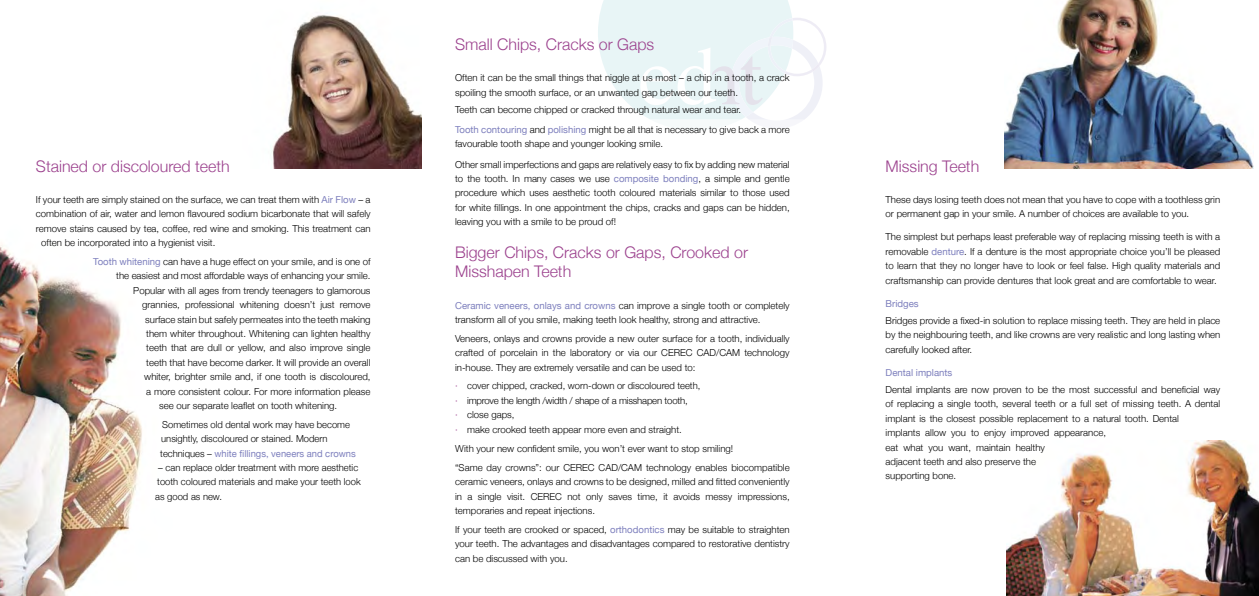
<style>
.page{position:relative;width:1259px;height:596px;background:#fff}
.page>*{position:absolute;margin:0;border:0;box-sizing:border-box;transform-origin:0 0}
.t1{font:300 16px/19px "Helvetica Neue";color:#9c428e}
.t2{font:300 9.6px/14.4px "Helvetica Neue";color:#000}
.t3{font:9.6px "Helvetica Neue";color:#7d7fbd}
.s1{font-weight:400;color:#7d7fbd}
.s2{color:#9c428e}
</style>
<div class="page">
<img style="left:1006px;top:440px;width:253px;height:155px">
<svg style="left:598px;top:0;width:228px;height:120px"></svg>
<img style="left:0;top:245px;width:142px;height:350px">
<img style="left:1004px;top:0;width:249px;height:168px">
<img style="left:271px;top:15px;width:151px;height:154px">
<h1 class="t1" style="left:36px;top:156px;width:195px">Stained or discoloured teeth</h1>
<p class="t2" style="left:36px;top:192px;width:336px">If your teeth are simply stained on the surface, we can treat them with <span class="s1">Air Flow</span> – a</p>
<p class="t2" style="left:36px;top:206px;width:336px">combination of air, water and lemon flavoured sodium bicarbonate that will safely</p>
<p class="t2" style="left:36px;top:221px;width:336px">remove stains caused by tea, coffee, red wine and smoking. This treatment can</p>
<p class="t2" style="left:41px;top:235px;width:176px">often be incorporated into a hygienist visit.</p>
<p class="t2" style="left:93px;top:254px;width:279px"><span class="s1">Tooth whitening</span> can have a huge effect on your smile, and is one of</p>
<p class="t2" style="left:116px;top:268px;width:256px">the easiest and most affordable ways of enhancing your smile.</p>
<p class="t2" style="left:133px;top:283px;width:239px">Popular with all ages from trendy teenagers to glamorous</p>
<p class="t2" style="left:142px;top:297px;width:230px">grannies, professional whitening doesn’t just remove</p>
<p class="t2" style="left:145px;top:311px;width:227px">surface stain but safely permeates into the teeth making</p>
<p class="t2" style="left:146px;top:326px;width:226px">them whiter throughout. Whitening can lighten healthy</p>
<p class="t2" style="left:146px;top:340px;width:226px">teeth that are dull or yellow, and also improve single</p>
<p class="t2" style="left:146px;top:355px;width:226px">teeth that have become darker. It will provide an overall</p>
<p class="t2" style="left:144px;top:369px;width:228px">whiter, brighter smile and, if one tooth is discoloured,</p>
<p class="t2" style="left:146px;top:383px;width:226px">a more consistent colour. For more information please</p>
<p class="t2" style="left:159px;top:398px;width:179px">see our separate leaflet on tooth whitening.</p>
<p class="t2" style="left:160px;top:416px;width:197px">Sometimes old dental work may have become unsightly, discoloured or stained. Modern techniques – <span class="s1">white fillings, veneers and crowns</span></p>
<p class="t2" style="left:155px;top:460px;width:207px;text-indent:3px">– can replace older treatment with more aesthetic tooth coloured materials and make your teeth look as good as new.</p>
<h1 class="t1" style="left:455px;top:34px;width:201px">Small Chips, Cracks or Gaps</h1>
<p class="t2" style="left:455px;top:70px;width:336px">Often it can be the small things that niggle at us most – a chip in a tooth, a crack spoiling the smooth surface, or an unwanted gap between our teeth.</p>
<p class="t2" style="left:455px;top:99px;width:336px;line-height:20.1px">Teeth can become chipped or cracked through natural wear and tear.<br><span class="s1">Tooth contouring</span> and <span class="s1">polishing</span> might be all that is necessary to give back a more</p>
<p class="t2" style="left:455px;top:134px;width:336px;line-height:20.1px">favourable tooth shape and younger looking smile.<br>Other small imperfections and gaps are relatively easy to fix by adding new material</p>
<p class="t2" style="left:455px;top:171px;width:336px;text-align:justify">to the tooth. In many cases we use <span class="s1">composite bonding</span>, a simple and gentle procedure which uses aesthetic tooth coloured materials similar to those used for white fillings. In one appointment the chips, cracks and gaps can be hidden, leaving you with a smile to be proud of!</p>
<h1 class="t1" style="left:455px;top:243px;width:294px">Bigger Chips, Cracks or Gaps, Crooked or<br>Misshapen Teeth</h1>
<p class="t2" style="left:455px;top:298px;width:336px"><span class="s1">Ceramic veneers, onlays and crowns</span> can improve a single tooth or completely transform all of you smile, making teeth look healthy, strong and attractive.</p>
<p class="t2" style="left:455px;top:331px;width:336px;text-align:justify">Veneers, onlays and crowns provide a new outer surface for a tooth, individually crafted of porcelain in the laboratory or via our CEREC CAD/CAM technology in-house. They are extremely versatile and can be used to:</p>
<p class="t2" style="left:455px;top:378px;width:247px"><span class="s2">·</span> cover chipped, cracked, worn-down or discoloured teeth, <span class="s2">·</span> improve the length /width / shape of a misshapen tooth,<br><span class="s2">·</span> close gaps,<br><span class="s2">·</span> make crooked teeth appear more even and straight.</p>
<p class="t2" style="left:455px;top:439px;width:336px;line-height:18.7px">With your new confident smile, you won’t ever want to stop smiling!<br>“Same day crowns”: our CEREC CAD/CAM technology enables biocompatible</p>
<p class="t2" style="left:455px;top:474px;width:336px;text-align:justify">ceramic veneers, onlays and crowns to be designed, milled and fitted conveniently in a single visit. CEREC not only saves time, it avoids messy impressions, temporaries and repeat injections.</p>
<p class="t2" style="left:455px;top:521px;width:336px;text-align:justify">If your teeth are crooked or spaced, <span class="s1">orthodontics</span> may be suitable to straighten your teeth. The advantages and disadvantages compared to restorative dentistry can be discussed with you.</p>
<h1 class="t1" style="left:885px;top:156px;width:95px">Missing Teeth</h1>
<p class="t2" style="left:885px;top:192px;width:336px">These days losing teeth does not mean that you have to cope with a toothless grin or permanent gap in your smile. A number of choices are available to you.</p>
<p class="t2" style="left:885px;top:229px;width:336px;text-align:justify">The simplest but perhaps least preferable way of replacing missing teeth is with a removable <span class="s1">denture</span>. If a denture is the most appropriate choice you’ll be pleased to learn that they no longer have to look or feel false. High quality materials and craftsmanship can provide dentures that look great and are comfortable to wear.</p>
<p class="t3" style="left:885px;top:297px;width:35px">Bridges</p>
<p class="t2" style="left:885px;top:313px;width:336px;text-align:justify">Bridges provide a fixed-in solution to replace missing teeth. They are held in place by the neighbouring teeth, and like crowns are very realistic and long lasting when carefully looked after.</p>
<p class="t3" style="left:885px;top:366px;width:68px">Dental implants</p>
<p class="t2" style="left:885px;top:382px;width:336px">Dental implants are now proven to be the most successful and beneficial way of replacing a single tooth, several teeth or a full set of missing teeth. A dental implant is the closest possible replacement to a natural tooth. Dental<br>implants allow you to enjoy improved appearance,<br>eat what you want, maintain healthy<br>adjacent teeth and also preserve the<br>supporting bone.</p>
</div>
